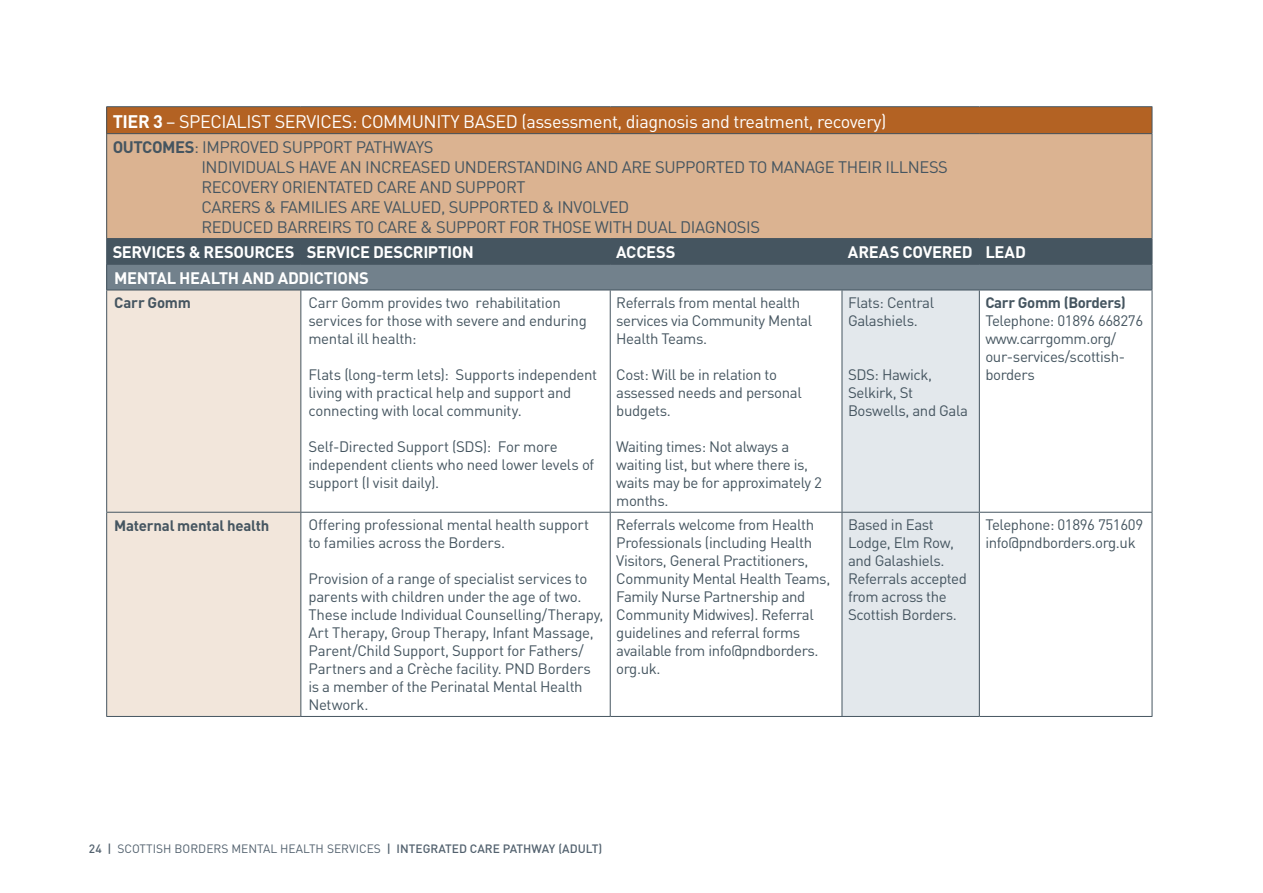
<style>
.page{position:relative;width:1263px;height:893px;background:#fff}
.page>*{position:absolute;margin:0;border:0;box-sizing:border-box;transform-origin:0 0}
.t1{font:18px "DIN";letter-spacing:-.025em;color:#fff}
.t2{font:16.5px/19.8px "DIN";letter-spacing:-.025em;color:#455560}
.t3{font:700 16.5px "DIN";letter-spacing:-.02em;color:#fff}
.t4{font:15px/18px "DIN";letter-spacing:-.025em;color:#455560}
.t5{font:700 15px "DIN";letter-spacing:-.015em;color:#455560}
.t6{font:12px "DIN";color:#52616e}
.s1{font-weight:700}
.s2{font-weight:500}
</style>
<div class="page">
<div style="left:107px;top:107px;width:1045px;height:27px;background:#b36223"></div>
<div style="left:107px;top:134px;width:1045px;height:105px;background:#dbb391"></div>
<div style="left:107px;top:291px;width:193px;height:425px;background:#f2e6db"></div>
<div style="left:843px;top:291px;width:136px;height:425px;background:#e3e8ec"></div>
<hr style="left:106px;top:106px;width:195px;height:1px;background:#455560">
<svg style="left:106px;top:107px;width:1px;height:26px"></svg>
<hr style="left:301px;top:106px;width:309px;height:1px;background:#455560">
<hr style="left:610px;top:106px;width:232px;height:1px;background:#455560">
<hr style="left:842px;top:106px;width:137px;height:1px;background:#455560">
<hr style="left:979px;top:106px;width:173px;height:1px;background:#455560">
<svg style="left:1152px;top:107px;width:1px;height:26px"></svg>
<hr style="left:106px;top:133px;width:195px;height:1px;background:#455560">
<hr style="left:106px;top:134px;width:1px;height:104px;background:#455560">
<hr style="left:301px;top:133px;width:309px;height:1px;background:#455560">
<hr style="left:610px;top:133px;width:232px;height:1px;background:#455560">
<hr style="left:842px;top:133px;width:137px;height:1px;background:#455560">
<hr style="left:979px;top:133px;width:173px;height:1px;background:#455560">
<hr style="left:1152px;top:134px;width:1px;height:104px;background:#455560">
<hr style="left:106px;top:238px;width:195px;height:1px;background:#455560">
<hr style="left:301px;top:238px;width:309px;height:1px;background:#455560">
<hr style="left:610px;top:238px;width:232px;height:1px;background:#455560">
<hr style="left:842px;top:238px;width:137px;height:1px;background:#455560">
<hr style="left:979px;top:238px;width:173px;height:1px;background:#455560">
<svg style="left:106px;top:239px;width:1047px;height:51px;background:#5a6a75"></svg>
<hr style="left:106px;top:290px;width:195px;height:1px;background:#455560">
<hr style="left:106px;top:290px;width:1px;height:222px;background:#455560">
<hr style="left:301px;top:290px;width:309px;height:1px;background:#455560">
<hr style="left:300px;top:290px;width:1px;height:222px;background:#455560">
<hr style="left:610px;top:290px;width:232px;height:1px;background:#455560">
<hr style="left:610px;top:290px;width:1px;height:222px;background:#455560">
<hr style="left:842px;top:290px;width:137px;height:1px;background:#455560">
<hr style="left:842px;top:290px;width:1px;height:222px;background:#455560">
<hr style="left:979px;top:290px;width:173px;height:1px;background:#455560">
<hr style="left:979px;top:290px;width:1px;height:222px;background:#455560">
<hr style="left:1152px;top:290px;width:1px;height:222px;background:#455560">
<hr style="left:106px;top:512px;width:195px;height:1px;background:#455560">
<hr style="left:106px;top:513px;width:1px;height:203px;background:#455560">
<hr style="left:301px;top:512px;width:309px;height:1px;background:#455560">
<hr style="left:300px;top:513px;width:1px;height:203px;background:#455560">
<hr style="left:610px;top:512px;width:232px;height:1px;background:#455560">
<hr style="left:610px;top:513px;width:1px;height:203px;background:#455560">
<hr style="left:842px;top:512px;width:137px;height:1px;background:#455560">
<hr style="left:842px;top:513px;width:1px;height:203px;background:#455560">
<hr style="left:979px;top:512px;width:173px;height:1px;background:#455560">
<hr style="left:979px;top:513px;width:1px;height:203px;background:#455560">
<hr style="left:1152px;top:513px;width:1px;height:203px;background:#455560">
<hr style="left:106px;top:716px;width:195px;height:1px;background:#455560">
<hr style="left:301px;top:716px;width:309px;height:1px;background:#455560">
<hr style="left:610px;top:716px;width:232px;height:1px;background:#455560">
<hr style="left:842px;top:716px;width:137px;height:1px;background:#455560">
<hr style="left:979px;top:716px;width:173px;height:1px;background:#455560">
<p class="t1" style="left:113px;top:110px;width:775px"><span class="s1">TIER 3</span> – SPECIALIST SERVICES: COMMUNITY BASED (assessment, diagnosis and treatment, recovery)</p>
<p class="t2" style="left:201px;top:137px;width:748px;text-indent:-89px"><span class="s1">OUTCOMES</span>: IMPROVED SUPPORT PATHWAYS<br>INDIVIDUALS HAVE AN INCREASED UNDERSTANDING AND ARE SUPPORTED TO MANAGE THEIR ILLNESS RECOVERY ORIENTATED CARE AND SUPPORT<br>CARERS &amp; FAMILIES ARE VALUED, SUPPORTED &amp; INVOLVED<br>REDUCED BARREIRS TO CARE &amp; SUPPORT FOR THOSE WITH DUAL DIAGNOSIS</p>
<p class="t3" style="left:113px;top:242px;width:363px">SERVICES &amp; RESOURCES SERVICE DESCRIPTION</p>
<p class="t3" style="left:616px;top:242px;width:61px">ACCESS</p>
<p class="t3" style="left:848px;top:242px;width:179px">AREAS COVERED LEAD</p>
<p class="t3" style="left:114px;top:267px;width:256px">MENTAL HEALTH AND ADDICTIONS</p>
<p class="t5" style="left:114px;top:293px;width:78px">Carr Gomm</p>
<p class="t4" style="left:308px;top:293px;width:280px">Carr Gomm provides two rehabilitation services for those with severe and enduring mental ill health:</p>
<p class="t4" style="left:308px;top:365px;width:290px">Flats (long-term lets): Supports independent living with practical help and support and connecting with local community.</p>
<p class="t4" style="left:308px;top:437px;width:287px">Self-Directed Support (SDS): For more independent clients who need lower levels of support (I visit daily).</p>
<p class="t5" style="left:985px;top:293px;width:142px">Carr Gomm (Borders)</p>
<p class="t4" style="left:985px;top:312px;width:159px">Telephone: 01896 668276 www.carrgomm.org/ our-services/scottish&shy;borders</p>
<p class="t4" style="left:848px;top:293px;width:88px">Flats: Central<br>Galashiels.</p>
<p class="t4" style="left:616px;top:293px;width:197px">Referrals from mental health services via Community Mental<br>Health Teams.</p>
<p class="t4" style="left:616px;top:365px;width:187px">Cost: Will be in relation to assessed needs and personal budgets.</p>
<p class="t4" style="left:616px;top:437px;width:207px">Waiting times: Not always a waiting list, but where there is, waits may be for approximately 2 months.</p>
<p class="t4" style="left:848px;top:365px;width:122px">SDS: Hawick,<br>Selkirk, St<br>Boswells, and Gala</p>
<p class="t5" style="left:114px;top:515px;width:157px">Maternal mental health</p>
<p class="t4" style="left:308px;top:516px;width:282px">Offering professional mental health support to families across the Borders.</p>
<p class="t4" style="left:308px;top:570px;width:297px">Provision of a range of specialist services to parents with children under the age of two.<br>These include Individual Counselling/Therapy, Art Therapy, Group Therapy, Infant Massage, Parent/Child Support, Support for Fathers/ Partners and a Crèche facility. PND Borders is a member of the Perinatal Mental Health Network.</p>
<p class="t4" style="left:616px;top:516px;width:216px">Referrals welcome from Health<br>Professionals (including Health<br>Visitors, General Practitioners,<br>Community Mental Health Teams,<br>Family Nurse Partnership and<br>Community Midwives). Referral guidelines and referral forms available from info@pndborders. org.uk.</p>
<p class="t4" style="left:848px;top:516px;width:121px">Based in East<br>Lodge, Elm Row, and Galashiels.<br>Referrals accepted from across the<br>Scottish Borders.</p>
<p class="t4" style="left:985px;top:516px;width:159px">Telephone: 01896 751609 info@pndborders.org.uk</p>
<p class="t6" style="left:89px;top:842px;width:515px"><span class="s2">24 |</span> SCOTTISH BORDERS MENTAL HEALTH SERVICES <span class="s2">| INTEGRATED CARE PATHWAY (ADULT)</span></p>
</div>
